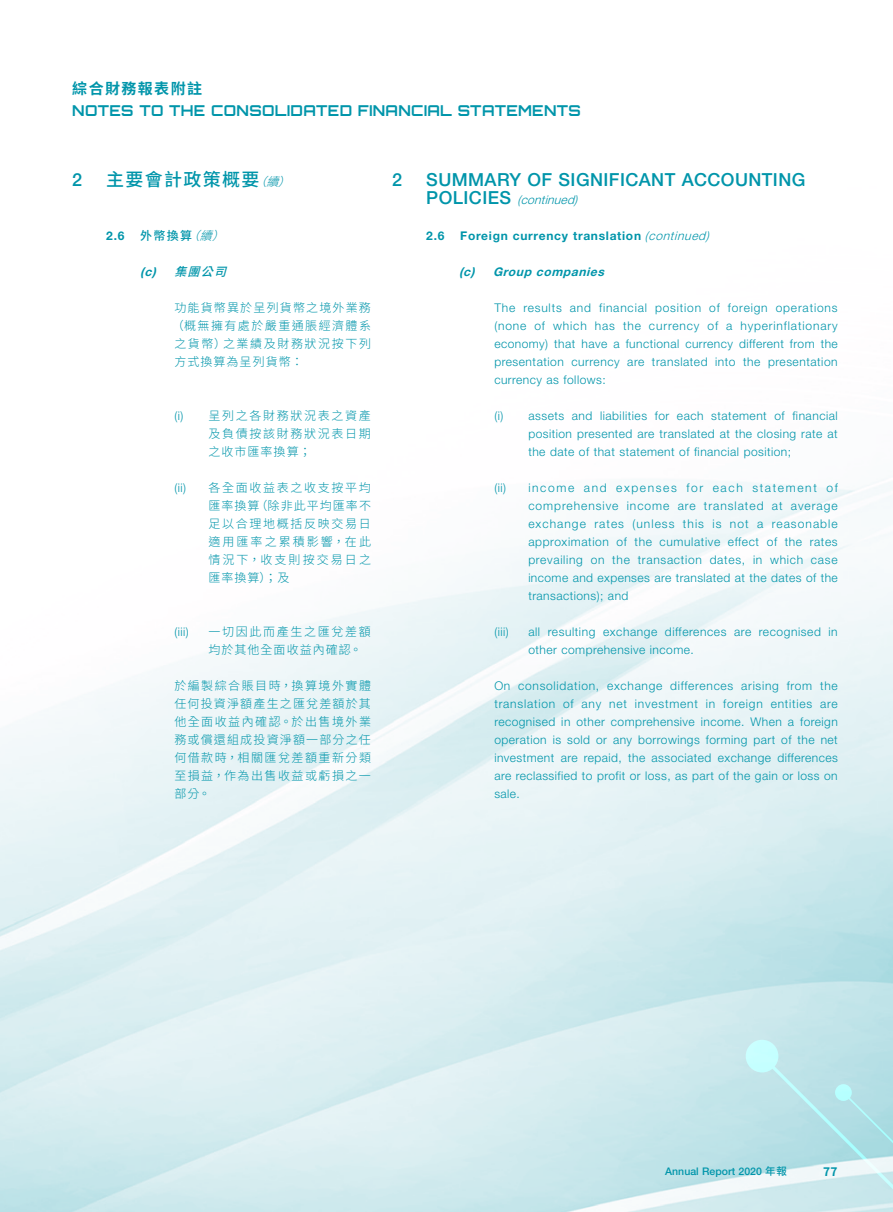
<style>
.page{position:relative;width:893px;height:1212px;background:#fff}
.page>*{position:absolute;margin:0;border:0;box-sizing:border-box;transform-origin:0 0}
.Heading_1{font:500 18px "Helvetica Neue LT Std";letter-spacing:.025em;color:#0095aa}
.C_Heading_1{font:500 18px "Source Han Sans TC";letter-spacing:.075em;color:#0095aa}
.C_Heading_1-2{font:500 18px "Helvetica Neue LT Std";color:#0095aa}
.t1{font:700 15px "Orbitron";letter-spacing:.02em;color:#0095aa}
.t2{font:700 15px "Source Han Sans TC";letter-spacing:.095em;color:#0095aa}
.Body_Text{font:300 12px/18px "Helvetica Neue LT Std";letter-spacing:.04em;color:#0095aa;text-align:justify}
.C_Body_Text{font:300 12px/18px "Source Han Sans TC";letter-spacing:.125em;color:#0095aa;text-align:justify}
.Heading_2{font:700 12px "Helvetica Neue LT Std";letter-spacing:.06em;color:#0095aa}
.Heading_1-2{font:italic 300 12px "Helvetica Neue LT Std";color:#0095aa}
.Heading_3{font:italic 700 12px "Helvetica Neue LT Std";color:#0095aa}
.C_Body_Text-2{font:300 12px "Helvetica Neue LT Std";color:#0095aa}
.C_Heading_2{font:500 12px "Source Han Sans TC";color:#0095aa}
.C_Heading_3{font:italic 500 12px "Source Han Sans TC";color:#0095aa}
.C_Heading_2-2{font:700 12px "Helvetica Neue LT Std";color:#0095aa}
.t3{font:700 12px "Source Han Sans TC";color:#0095aa}
.t4{font:500 10.5px "Helvetica Neue LT Std";letter-spacing:.005em;color:#0095aa}
.s1{font-weight:300;font-style:italic;font-size:12px}
.s2{font-weight:300;font-style:italic}
.s3{font-family:"Helvetica Neue LT Std";font-weight:700}
.s4{font-family:"Helvetica Neue LT Std"}
.s5{font-weight:500;font-style:normal;font-size:18px}
.s6{font-family:"Source Han Sans TC"}
</style>
<div class="page">
<div style="left:746px;top:1040px;width:32px;height:32px;background:#c7ffff;border-radius:50%"></div>
<svg style="left:758px;top:1052px;width:135px;height:160px;background:#bfe4e9"></svg>
<p class="t2" style="left:72px;top:80px;width:131px">綜合財務報表附註</p>
<p class="t1" style="left:72px;top:101px;width:510px">NOTES TO THE CONSOLIDATED FINANCIAL STATEMENTS</p>
<p class="C_Heading_1-2" style="left:72px;top:169px;width:12px">2</p>
<p class="C_Heading_1" style="left:106px;top:169px;width:195px">主要會計政策概要<span class="s1">（續）</span></p>
<p class="C_Heading_2-2" style="left:106px;top:228px;width:20px">2.6</p>
<p class="C_Heading_2" style="left:140px;top:229px;width:95px">外幣換算<span class="s2">（續）</span></p>
<p class="C_Heading_3" style="left:140px;top:265px;width:96px"><span class="s3">(c)</span> 集團公司</p>
<p class="C_Body_Text" style="left:172px;top:299px;width:201px">功能貨幣異於呈列貨幣之境外業務（概無擁有處於嚴重通脹經濟體系之貨幣）之業績及財務狀況按下列方式換算為呈列貨幣：</p>
<p class="C_Body_Text" style="left:208px;top:407px;width:164px;text-indent:-34px"><span class="s4">(i)</span> 呈列之各財務狀況表之資產及負債按該財務狀況表日期之收市匯率換算；</p>
<p class="C_Body_Text-2" style="left:174px;top:480px;width:13px">(ii)</p>
<p class="C_Body_Text" style="left:208px;top:479px;width:164px">各全面收益表之收支按平均匯率換算（除非此平均匯率不足以合理地概括反映交易日適用匯率之累積影響，在此情況下，收支則按交易日之匯率換算）；及</p>
<p class="C_Body_Text-2" style="left:174px;top:624px;width:16px">(iii)</p>
<p class="C_Body_Text" style="left:208px;top:623px;width:164px">一切因此而產生之匯兌差額均於其他全面收益內確認。</p>
<p class="C_Body_Text" style="left:174px;top:677px;width:198px">於編製綜合賬目時，換算境外實體任何投資淨額產生之匯兌差額於其他全面收益內確認。於出售境外業務或償還組成投資淨額一部分之任何借款時，相關匯兌差額重新分類至損益，作為出售收益或虧損之一部分。</p>
<p class="Heading_1" style="left:392px;top:169px;width:12px">2</p>
<p class="Heading_1" style="left:426px;top:169px;width:381px">SUMMARY OF SIGNIFICANT ACCOUNTING</p>
<p class="Heading_1-2" style="left:426px;top:192px;width:153px"><span class="s5">P O L I C I E S</span> (continued)</p>
<p class="Heading_2" style="left:426px;top:228px;width:20px">2.6</p>
<p class="Heading_2" style="left:460px;top:228px;width:250px">Foreign currency translation <span class="s2">(continued)</span></p>
<p class="Heading_3" style="left:459px;top:264px;width:150px">(c) Group companies</p>
<p class="Body_Text" style="left:494px;top:298px;width:345px">The results and financial position of foreign operations (none of which has the currency of a hyperinflationary economy) that have a functional currency different from the presentation currency are translated into the presentation currency as follows:</p>
<p class="Body_Text" style="left:528px;top:406px;width:311px;text-indent:-34px">(i) assets and liabilities for each statement of financial position presented are translated at the closing rate at the date of that statement of financial position;</p>
<p class="Body_Text" style="left:494px;top:478px;width:13px">(ii)</p>
<p class="Body_Text" style="left:528px;top:478px;width:311px">income and expenses for each statement of comprehensive income are translated at average exchange rates (unless this is not a reasonable approximation of the cumulative effect of the rates prevailing on the transaction dates, in which case income and expenses are translated at the dates of the transactions); and</p>
<p class="Body_Text" style="left:494px;top:622px;width:16px">(iii)</p>
<p class="Body_Text" style="left:528px;top:622px;width:311px">all resulting exchange differences are recognised in other comprehensive income.</p>
<p class="Body_Text" style="left:494px;top:676px;width:345px">On consolidation, exchange differences arising from the translation of any net investment in foreign entities are recognised in other comprehensive income. When a foreign operation is sold or any borrowings forming part of the net investment are repaid, the associated exchange differences are reclassified to profit or loss, as part of the gain or loss on sale.</p>
<p class="t4" style="left:665px;top:1165px;width:123px">Annual Report 2020 <span class="s6">年報</span></p>
<p class="t3" style="left:823px;top:1165px;width:16px">77</p>
</div>
